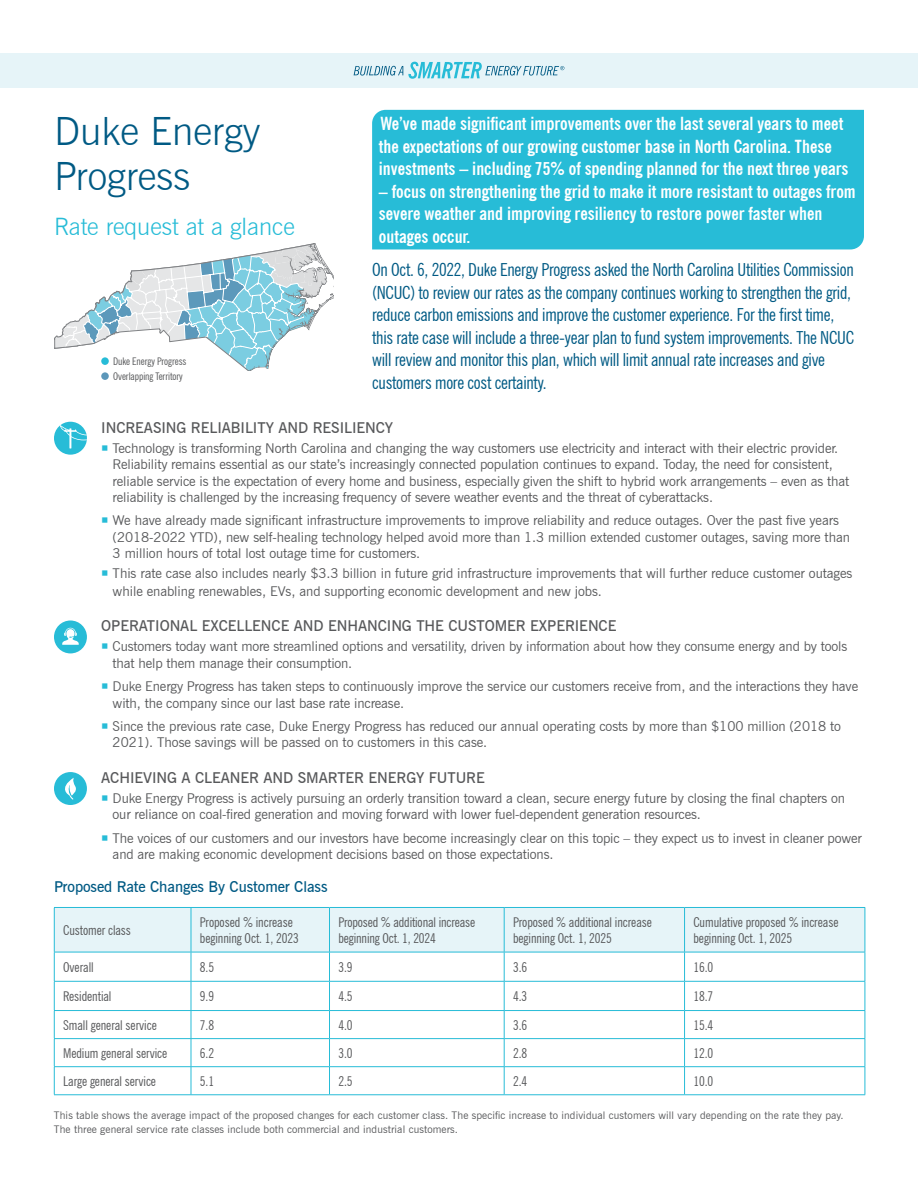
<style>
.page{position:relative;width:918px;height:1188px;background:#fff}
.page>*{position:absolute;margin:0;border:0;box-sizing:border-box;transform-origin:0 0}
.t1{font:300 39px/45px "News Gothic BT";color:#005a84}
.t2{font:300 24px "News Gothic BT";color:#27bcd7}
.t3{font:condensed 18px/22.5px "News Gothic BT";letter-spacing:-.015em;color:#005a84}
.t4{font:700 condensed 18px/22.5px "News Gothic BT";color:#fff}
.t5{font:600 15px "News Gothic BT";letter-spacing:-.005em;color:#58595b}
.t6{font:600 15px "News Gothic BT";letter-spacing:-.005em;color:#005a84}
.t7{font:13.5px/16.5px "News Gothic BT";letter-spacing:-.01em;color:#58595b}
.t8{font:condensed 13.5px/16.5px "News Gothic BT";letter-spacing:-.005em;color:#58595b}
.t9{font:10.5px/13.5px "News Gothic BT";letter-spacing:.01em;color:#58595b}
.t10{font:condensed 10.5px/15px "News Gothic BT";letter-spacing:-.005em;color:#58595b}
.s1{color:#27bcd7}
</style>
<div class="page">
<div style="left:372px;top:110px;width:492px;height:139px;background:#27bcd7"></div>
<svg style="left:54px;top:907px;width:812px;height:187px"></svg>
<hr style="left:54px;top:1094px;width:137px;height:1px;background:#27bcd7">
<hr style="left:191px;top:1094px;width:139px;height:1px;background:#27bcd7">
<hr style="left:330px;top:1094px;width:174px;height:1px;background:#27bcd7">
<hr style="left:504px;top:1094px;width:181px;height:1px;background:#27bcd7">
<hr style="left:685px;top:1094px;width:180px;height:1px;background:#27bcd7">
<div style="left:0;top:53px;width:918px;height:34px;background:#e6f4f8"></div>
<svg style="left:354px;top:62px;width:210px;height:17px"></svg>
<div style="left:54px;top:422px;width:33px;height:33px;background:#27bcd7;border-radius:50%"></div>
<svg style="left:60px;top:425px;width:27px;height:24px"></svg>
<div style="left:54px;top:620px;width:33px;height:33px;background:#27bcd7;border-radius:50%"></div>
<svg style="left:62px;top:628px;width:17px;height:17px"></svg>
<div style="left:54px;top:772px;width:33px;height:33px;background:#27bcd7;border-radius:50%"></div>
<svg style="left:57px;top:778px;width:19px;height:22px"></svg>
<svg style="left:54px;top:243px;width:280px;height:128px"></svg>
<div style="left:48px;top:358px;width:115px;height:20px;background:#fff"></div>
<div style="left:101px;top:357px;width:8px;height:8px;background:#27bcd7;border-radius:50%"></div>
<div style="left:101px;top:372px;width:8px;height:8px;background:#5c97b9;border-radius:50%"></div>
<h1 class="t1" style="left:54px;top:109px;width:208px">Duke Energy<br>Progress</h1>
<h2 class="t2" style="left:54px;top:212px;width:242px">Rate request at a glance</h2>
<p class="t10" style="left:113px;top:354px;width:75px">Duke Energy Progress<br>Overlapping Territory</p>
<h3 class="t4" style="left:379px;top:112px;width:471px">We’ve made significant improvements over the last several years to meet the expectations of our growing customer base in North Carolina. These investments – including 75% of spending planned for the next three years</h3>
<h3 class="t4" style="left:379px;top:180px;width:478px">– focus on strengthening the grid to make it more resistant to outages from severe weather and improving resiliency to restore power faster when outages occur.</h3>
<p class="t3" style="left:372px;top:258px;width:484px">On Oct. 6, 2022, Duke Energy Progress asked the North Carolina Utilities Commission (NCUC) to review our rates as the company continues working to strengthen the grid, reduce carbon emissions and improve the customer experience. For the first time, this rate case will include a three-year plan to fund system improvements. The NCUC will review and monitor this plan, which will limit annual rate increases and give customers more cost certainty.</p>
<p class="t5" style="left:101px;top:418px;width:294px">INCREASING RELIABILITY AND RESILIENCY</p>
<p class="t7" style="left:113px;top:439px;width:738px;text-indent:-11px"><span class="s1">○</span> Technology is transforming North Carolina and changing the way customers use electricity and interact with their electric provider.<br>Reliability remains essential as our state’s increasingly connected population continues to expand. Today, the need for consistent, reliable service is the expectation of every home and business, especially given the shift to hybrid work arrangements – even as that reliability is challenged by the increasing frequency of severe weather events and the threat of cyberattacks.</p>
<p class="t7" style="left:113px;top:512px;width:739px;text-indent:-11px"><span class="s1">○</span> We have already made significant infrastructure improvements to improve reliability and reduce outages. Over the past five years (2018-2022 YTD), new self-healing technology helped avoid more than 1.3 million extended customer outages, saving more than<br>3 million hours of total lost outage time for customers.</p>
<p class="t7" style="left:113px;top:564px;width:741px;line-height:18px;text-indent:-11px"><span class="s1">○</span> This rate case also includes nearly $3.3 billion in future grid infrastructure improvements that will further reduce customer outages while enabling renewables, EVs, and supporting economic development and new jobs.</p>
<p class="t5" style="left:101px;top:617px;width:517px">OPERATIONAL EXCELLENCE AND ENHANCING THE CUSTOMER EXPERIENCE</p>
<p class="t7" style="left:113px;top:638px;width:736px;text-indent:-11px"><span class="s1">○</span> Customers today want more streamlined options and versatility, driven by information about how they consume energy and by tools that help them manage their consumption.</p>
<p class="t7" style="left:113px;top:678px;width:747px;text-indent:-11px"><span class="s1">○</span> Duke Energy Progress has taken steps to continuously improve the service our customers receive from, and the interactions they have with, the company since our last base rate increase.</p>
<p class="t7" style="left:113px;top:718px;width:730px;text-indent:-11px"><span class="s1">○</span> Since the previous rate case, Duke Energy Progress has reduced our annual operating costs by more than $100 million (2018 to<br>2021). Those savings will be passed on to customers in this case.</p>
<p class="t5" style="left:101px;top:768px;width:385px">ACHIEVING A CLEANER AND SMARTER ENERGY FUTURE</p>
<p class="t7" style="left:113px;top:790px;width:734px;text-indent:-11px"><span class="s1">○</span> Duke Energy Progress is actively pursuing an orderly transition toward a clean, secure energy future by closing the final chapters on our reliance on coal-fired generation and moving forward with lower fuel-dependent generation resources.</p>
<p class="t7" style="left:113px;top:830px;width:751px;text-indent:-11px"><span class="s1">○</span> The voices of our customers and our investors have become increasingly clear on this topic – they expect us to invest in cleaner power and are making economic development decisions based on those expectations.</p>
<p class="t6" style="left:54px;top:877px;width:275px">Proposed Rate Changes By Customer Class</p>
<p class="t8" style="left:63px;top:922px;width:69px">Customer class</p>
<p class="t8" style="left:200px;top:913px;width:100px">Proposed % increase beginning Oct. 1, 2023</p>
<p class="t8" style="left:338px;top:913px;width:138px">Proposed % additional increase beginning Oct. 1, 2024</p>
<p class="t8" style="left:513px;top:913px;width:140px">Proposed % additional increase beginning Oct. 1, 2025</p>
<p class="t8" style="left:693px;top:913px;width:147px">Cumulative proposed % increase beginning Oct. 1, 2025</p>
<p class="t8" style="left:63px;top:959px;width:32px">Overall</p>
<p class="t8" style="left:200px;top:959px;width:16px">8.5</p>
<p class="t8" style="left:338px;top:959px;width:16px">3.9</p>
<p class="t8" style="left:513px;top:959px;width:16px">3.6</p>
<p class="t8" style="left:693px;top:959px;width:21px">16.0</p>
<p class="t8" style="left:63px;top:988px;width:50px">Residential</p>
<p class="t8" style="left:200px;top:988px;width:16px">9.9</p>
<p class="t8" style="left:338px;top:988px;width:16px">4.5</p>
<p class="t8" style="left:513px;top:988px;width:16px">4.3</p>
<p class="t8" style="left:693px;top:988px;width:21px">18.7</p>
<p class="t8" style="left:63px;top:1017px;width:95px">Small general service</p>
<p class="t8" style="left:200px;top:1017px;width:16px">7.8</p>
<p class="t8" style="left:338px;top:1017px;width:16px">4.0</p>
<p class="t8" style="left:513px;top:1017px;width:16px">3.6</p>
<p class="t8" style="left:693px;top:1017px;width:21px">15.4</p>
<p class="t8" style="left:63px;top:1045px;width:106px">Medium general service</p>
<p class="t8" style="left:200px;top:1045px;width:16px">6.2</p>
<p class="t8" style="left:338px;top:1045px;width:16px">3.0</p>
<p class="t8" style="left:513px;top:1045px;width:16px">2.8</p>
<p class="t8" style="left:693px;top:1045px;width:21px">12.0</p>
<p class="t8" style="left:63px;top:1073px;width:94px">Large general service</p>
<p class="t8" style="left:200px;top:1073px;width:16px">5.1</p>
<p class="t8" style="left:338px;top:1073px;width:16px">2.5</p>
<p class="t8" style="left:513px;top:1073px;width:16px">2.4</p>
<p class="t8" style="left:693px;top:1073px;width:21px">10.0</p>
<p class="t9" style="left:54px;top:1109px;width:791px">This table shows the average impact of the proposed changes for each customer class. The specific increase to individual customers will vary depending on the rate they pay.<br>The three general service rate classes include both commercial and industrial customers.</p>
</div>
